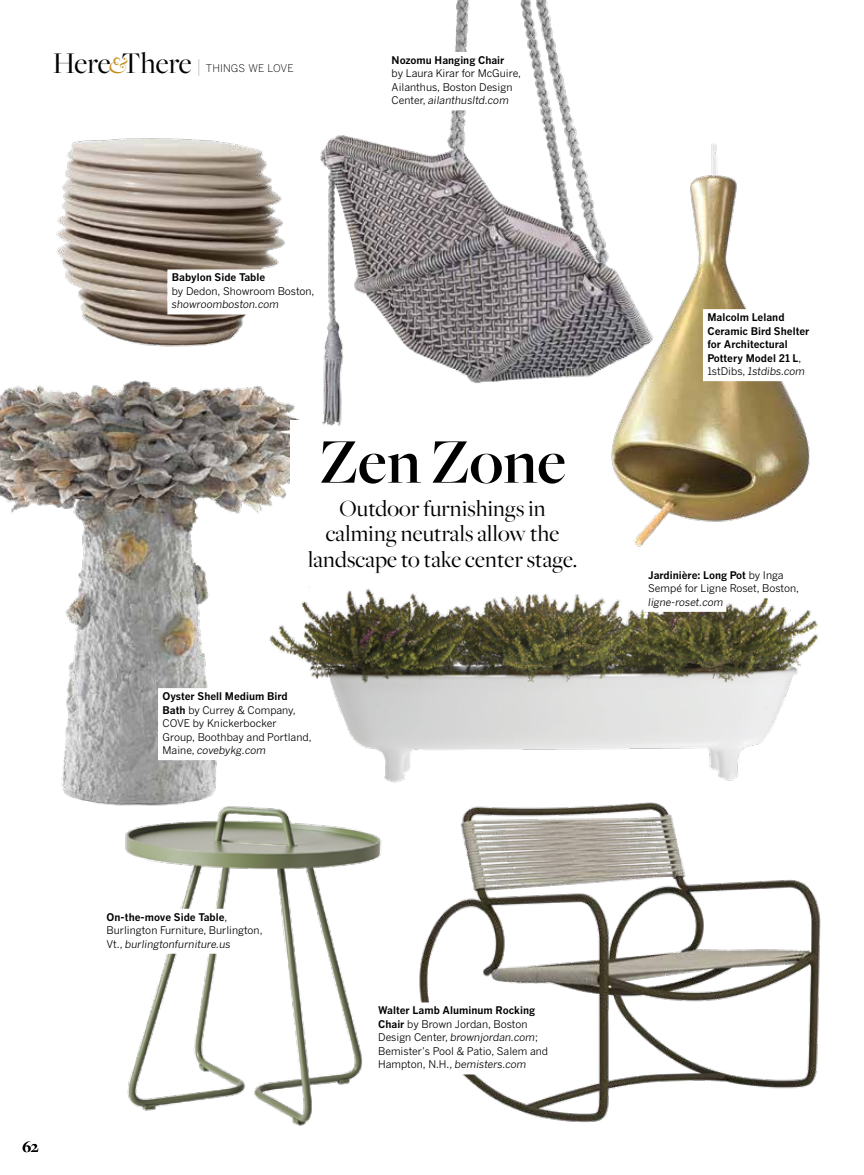
<style>
.page{position:relative;width:864px;height:1175px;background:#fff}
.page>*{position:absolute;margin:0;border:0;box-sizing:border-box;transform-origin:0 0}
.t1{font:600 66px "Freight Big Pro";color:#000}
.t2{font:24px/25.5px "Freight Big Pro";letter-spacing:.01em;color:#000;text-align:center}
.t3{font:700 16.5px "Freight Big Pro";color:#000}
.t4{font:10.5px/13.5px "Benton Gothic";color:#000}
.t5{font:700 10.5px/13.5px "Benton Gothic";color:#000}
.t6{font:italic 10.5px "Benton Gothic";color:#000}
.t7{font:300 10.5px "Benton Gothic";letter-spacing:.005em;color:#000}
.s1{font-family:"Freight Big Pro";font-weight:400;font-size:31.2px}
.s2{font-family:"Freight Big Pro";font-weight:400;font-style:italic;font-size:24.45px;color:#c58b1e}
.s3{font-family:"Freight Big Pro";font-weight:400;font-size:19.2px}
.s4{font-style:italic}
.s5{font-weight:700}
.s6{font-weight:400}
.s7{font-weight:400;font-style:italic}
</style>
<div class="page">
<img style="left:313px;top:588px;width:505px;height:193px">
<img style="left:611px;top:144px;width:199px;height:403px">
<img style="left:56px;top:138px;width:229px;height:209px">
<img style="left:0;top:380px;width:313px;height:424px">
<div style="left:703px;top:309px;width:85px;height:18px;background:#fff"></div>
<div style="left:703px;top:323px;width:110px;height:18px;background:#fff"></div>
<div style="left:703px;top:336px;width:88px;height:18px;background:#fff"></div>
<div style="left:703px;top:350px;width:101px;height:18px;background:#fff"></div>
<div style="left:703px;top:363px;width:105px;height:18px;background:#fff"></div>
<div style="left:167px;top:269px;width:101px;height:18px;background:#fff"></div>
<div style="left:167px;top:283px;width:150px;height:18px;background:#fff"></div>
<div style="left:167px;top:296px;width:115px;height:18px;background:#fff"></div>
<div style="left:158px;top:688px;width:133px;height:18px;background:#fff"></div>
<div style="left:158px;top:701px;width:141px;height:18px;background:#fff"></div>
<div style="left:158px;top:715px;width:122px;height:18px;background:#fff"></div>
<div style="left:158px;top:728px;width:157px;height:18px;background:#fff"></div>
<div style="left:158px;top:742px;width:111px;height:18px;background:#fff"></div>
<div style="left:644px;top:580px;width:158px;height:18px;background:#fff"></div>
<div style="left:644px;top:594px;width:82px;height:18px;background:#fff"></div>
<img style="left:419px;top:802px;width:402px;height:321px">
<div style="left:374px;top:1002px;width:164px;height:18px;background:#fff"></div>
<div style="left:374px;top:1016px;width:156px;height:18px;background:#fff"></div>
<div style="left:374px;top:1029px;width:167px;height:18px;background:#fff"></div>
<div style="left:374px;top:1043px;width:177px;height:18px;background:#fff"></div>
<div style="left:374px;top:1056px;width:155px;height:18px;background:#fff"></div>
<img style="left:98px;top:779px;width:315px;height:347px">
<div style="left:102px;top:908px;width:129px;height:18px;background:#fff"></div>
<div style="left:102px;top:922px;width:164px;height:18px;background:#fff"></div>
<div style="left:102px;top:935px;width:132px;height:18px;background:#fff"></div>
<div style="left:290px;top:420px;width:306px;height:165px;background:#fff"></div>
<img style="left:287px;top:0;width:372px;height:434px">
<div style="left:387px;top:52px;width:121px;height:18px;background:#fff"></div>
<div style="left:387px;top:65px;width:137px;height:18px;background:#fff"></div>
<div style="left:387px;top:79px;width:128px;height:18px;background:#fff"></div>
<div style="left:387px;top:92px;width:125px;height:18px;background:#fff"></div>
<p class="t7" style="left:53px;top:62px;width:242px"><span class="s1">Here</span><span class="s2">&amp;</span><span class="s1">There</span> <span class="s3">|</span> THINGS WE LOVE</p>
<p class="t5" style="left:392px;top:53px;width:114px">Nozomu Hanging Chair</p>
<p class="t4" style="left:392px;top:67px;width:131px">by Laura Kirar for McGuire,<br>Ailanthus, Boston Design<br>Center, <span class="s4">ailanthusltd.com</span></p>
<h3 class="t3" style="left:22px;top:1136px;width:18px">62</h3>
<p class="t5" style="left:172px;top:270px;width:95px">Babylon Side Table</p>
<p class="t4" style="left:172px;top:284px;width:144px">by Dedon, Showroom Boston,</p>
<p class="t6" style="left:172px;top:298px;width:109px">showroomboston.com</p>
<h1 class="t1" style="left:319px;top:418px;width:248px">Zen Zone</h1>
<h2 class="t2" style="left:308px;top:494px;width:271px">Outdoor furnishings in calming neutrals allow the landscape to take center stage.</h2>
<p class="t4" style="left:163px;top:689px;width:151px"><span class="s5">Oyster Shell Medium Bird<br>Bath</span> by Currey &amp; Company,<br>COVE by Knickerbocker<br>Group, Boothbay and Portland,<br>Maine, <span class="s4">covebykg.com</span></p>
<p class="t4" style="left:107px;top:910px;width:157px"><span class="s5">On-the-move Side Table</span>,<br>Burlington Furniture, Burlington,<br>Vt., <span class="s4">burlingtonfurniture.us</span></p>
<p class="t4" style="left:378px;top:1003px;width:172px"><span class="s5">Walter Lamb Aluminum Rocking<br>Chair</span> by Brown Jordan, Boston<br>Design Center, <span class="s4">brownjordan.com</span>;<br>Bemister’s Pool &amp; Patio, Salem and<br>Hampton, N.H., <span class="s4">bemisters.com</span></p>
<p class="t5" style="left:707px;top:310px;width:104px">Malcolm Leland<br>Ceramic Bird Shelter for Architectural<br>Pottery Model 21 L<span class="s6">,<br>1stDibs,</span> <span class="s7">1stdibs.com</span></p>
<p class="t4" style="left:648px;top:568px;width:152px"><span class="s5">Jardinière: Long Pot</span> by Inga<br>Sempé for Ligne Roset, Boston,</p>
<p class="t6" style="left:648px;top:596px;width:77px">ligne-roset.com</p>
</div>
